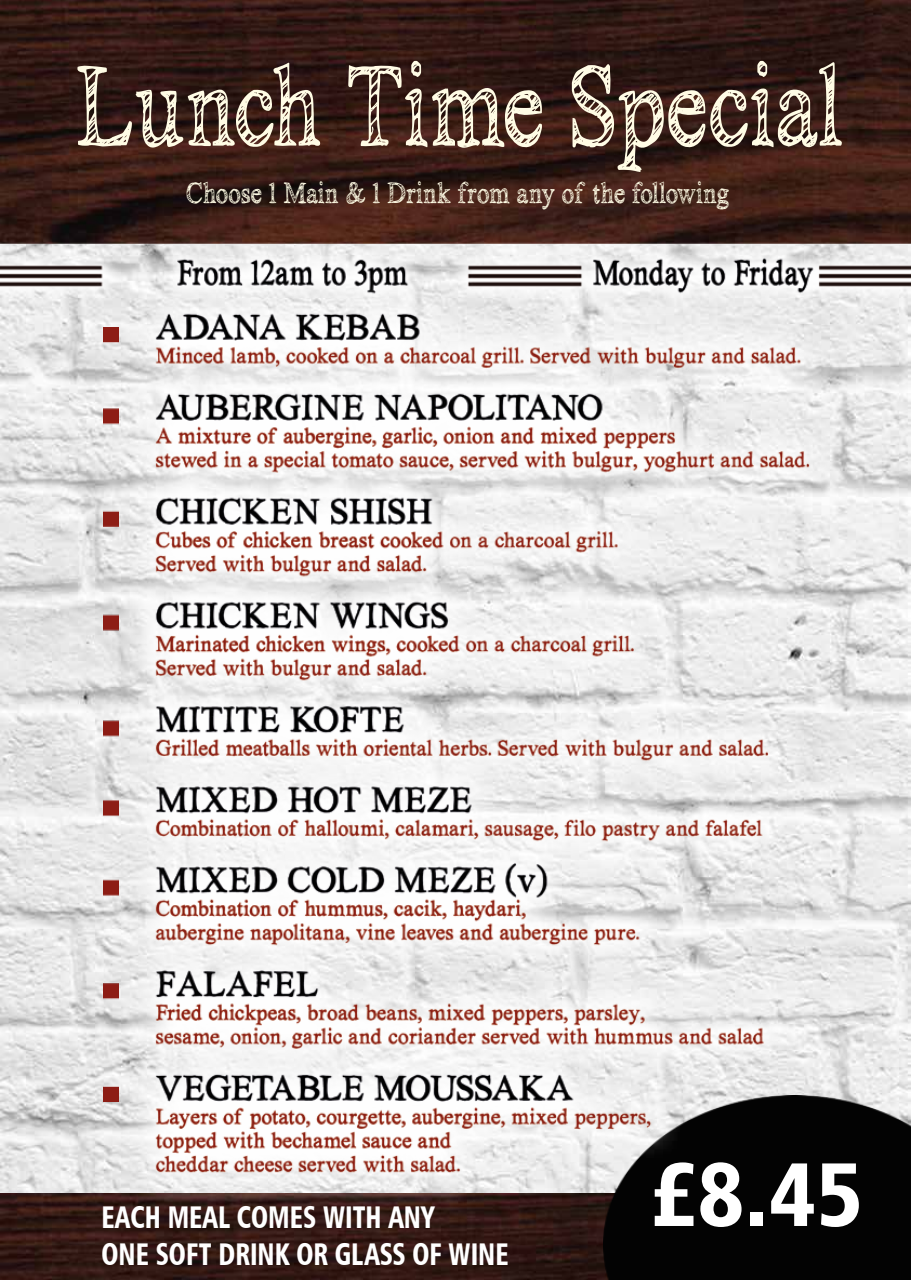
<style>
.page{position:relative;width:911px;height:1280px;background:#fff}
.page>*{position:absolute;margin:0;border:0;box-sizing:border-box;transform-origin:0 0}
.t1{font:105px "KG No Regrets Sketch";color:#fffce5;scale:.8 1}
.t2{font:90.15px "Humanist 777 BT Black Condensed B";color:#fff}
.t3{font:31.35px/37.7px "Humanist 777 BT Black Condensed B";color:#fff;scale:.82 1}
.t4{font:27px "KG No Regrets Sketch";color:#fffce5;scale:.84 1}
</style>
<div class="page">
<img style="left:0;top:312px;width:910px;height:881px">
<img style="left:0;top:0;width:910px;height:239px">
<img style="left:0;top:1193px;width:603px;height:87px">
<div style="left:603px;top:1095px;width:307px;height:185px;background:#030303"></div>
<img style="left:0;top:239px;width:910px;height:73px">
<img style="left:118px;top:277px;width:728px;height:932px">
<img style="left:103px;top:327px;width:15px;height:774px">
<h1 class="t1" style="left:75px;top:37px;width:961px">Lunch Time Special</h1>
<p class="t4" style="left:186px;top:175px;width:647px">Choose 1 Main &amp; 1 Drink from any of the following</p>
<p class="t3" style="left:102px;top:1197px;width:498px">EACH MEAL COMES WITH ANY<br>ONE SOFT DRINK OR GLASS OF WINE</p>
<h2 class="t2" style="left:649px;top:1137px;width:215px">£8.45</h2>
</div>
